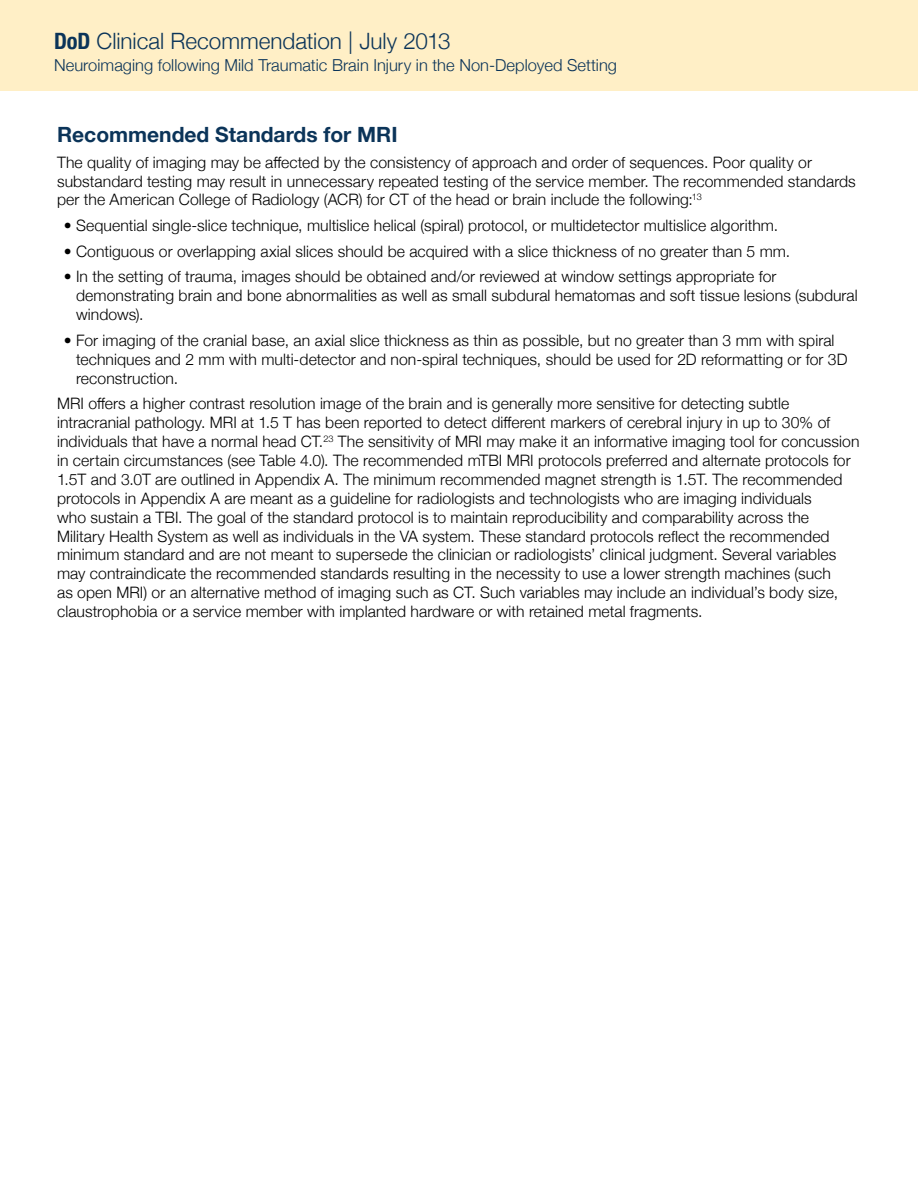
<style>
.page{position:relative;width:918px;height:1188px;background:#fff}
.page>*{position:absolute;margin:0;border:0;box-sizing:border-box;transform-origin:0 0}
.t1{font:300 22.5px "Helvetica Neue";letter-spacing:-.005em;color:#0b3459}
.t2{font:700 21px "Helvetica Neue";color:#0b3459}
.t3{font:300 16.5px "Helvetica Neue";color:#0b3459}
.body{font:300 15.75px/18.9px "Helvetica Neue";letter-spacing:.005em;color:#000}
.s1{font-weight:700;font-stretch:condensed}
</style>
<div class="page">
<div style="left:0;top:0;width:918px;height:92px;background:#ffefc6"></div>
<h1 class="t1" style="left:54px;top:23px;width:398px"><span class="s1">DoD</span> Clinical Recommendation | July 2013</h1>
<p class="t3" style="left:54px;top:52px;width:565px">Neuroimaging following Mild Traumatic Brain Injury in the Non-Deployed Setting</p>
<h2 class="t2" style="left:57px;top:118px;width:342px">Recommended Standards for MRI</h2>
<p class="body" style="left:57px;top:151px;width:800px">The quality of imaging may be affected by the consistency of approach and order of sequences. Poor quality or substandard testing may result in unnecessary repeated testing of the service member. The recommended standards per the American College of Radiology (ACR) for CT of the head or brain include the following:<sup>13</sup></p>
<p class="body" style="left:64px;top:215px;width:716px">• Sequential single-slice technique, multislice helical (spiral) protocol, or multidetector multislice algorithm.</p>
<p class="body" style="left:64px;top:241px;width:728px">• Contiguous or overlapping axial slices should be acquired with a slice thickness of no greater than 5 mm.</p>
<p class="body" style="left:76px;top:266px;width:783px;text-indent:-12px">• In the setting of trauma, images should be obtained and/or reviewed at window settings appropriate for demonstrating brain and bone abnormalities as well as small subdural hematomas and soft tissue lesions (subdural windows).</p>
<p class="body" style="left:76px;top:330px;width:773px;text-indent:-12px">• For imaging of the cranial base, an axial slice thickness as thin as possible, but no greater than 3 mm with spiral techniques and 2 mm with multi-detector and non-spiral techniques, should be used for 2D reformatting or for 3D reconstruction.</p>
<p class="body" style="left:57px;top:393px;width:804px">MRI offers a higher contrast resolution image of the brain and is generally more sensitive for detecting subtle intracranial pathology. MRI at 1.5 T has been reported to detect different markers of cerebral injury in up to 30% of individuals that have a normal head CT.<sup>23</sup> The sensitivity of MRI may make it an informative imaging tool for concussion in certain circumstances (see Table 4.0). The recommended mTBI MRI protocols preferred and alternate protocols for 1.5T and 3.0T are outlined in Appendix A. The minimum recommended magnet strength is 1.5T. The recommended protocols in Appendix A are meant as a guideline for radiologists and technologists who are imaging individuals<br>who sustain a TBI. The goal of the standard protocol is to maintain reproducibility and comparability across the Military Health System as well as individuals in the VA system. These standard protocols reflect the recommended minimum standard and are not meant to supersede the clinician or radiologists’ clinical judgment. Several variables may contraindicate the recommended standards resulting in the necessity to use a lower strength machines (such<br>as open MRI) or an alternative method of imaging such as CT. Such variables may include an individual’s body size, claustrophobia or a service member with implanted hardware or with retained metal fragments.</p>
</div>
